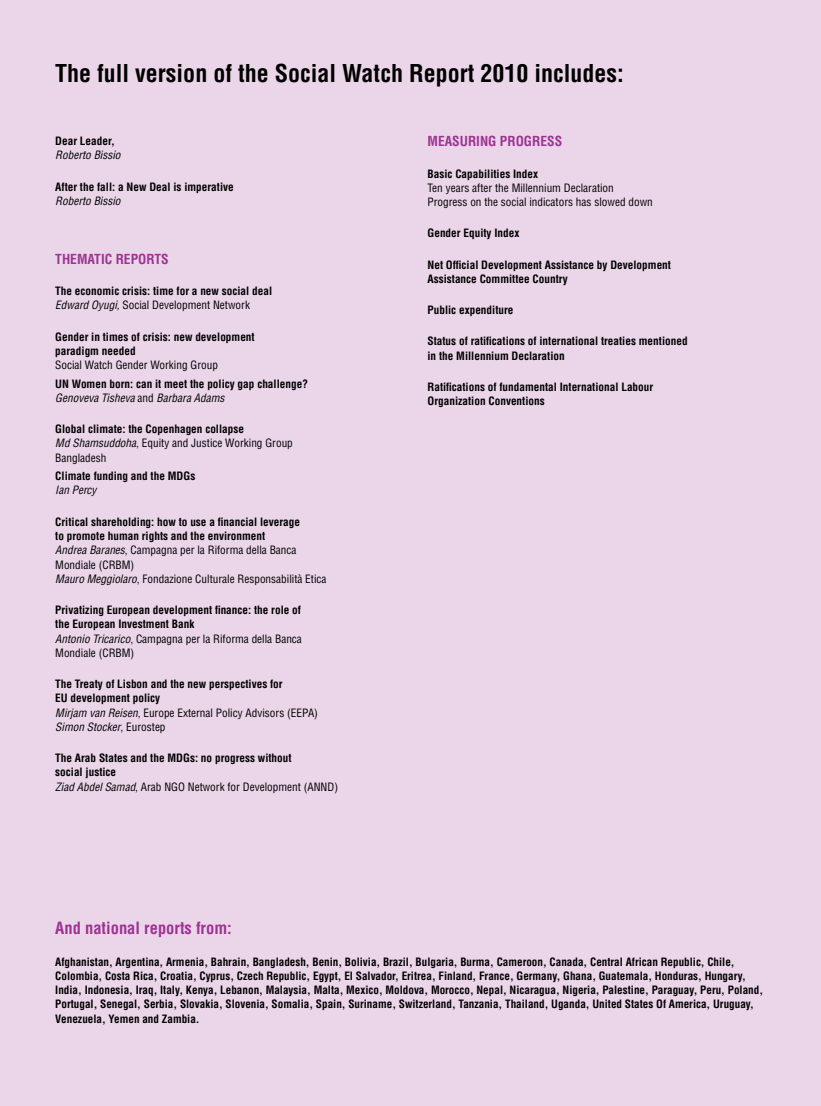
<style>
.page{position:relative;width:821px;height:1106px;background:#ebd6e9}
.page>*{position:absolute;margin:0;border:0;box-sizing:border-box;transform-origin:0 0}
.t1{font:700 condensed 24px "Helvetica";color:#000}
.t2{font:700 condensed 16.5px "Helvetica";color:#9d3393}
.t3{font:700 condensed 13.5px "Helvetica";color:#9d3393}
.t4{font:700 condensed 11.25px/14.2px "Helvetica";color:#000}
.t5{font:condensed 11.25px/14.2px "Helvetica";color:#000}
.t6{font:italic condensed 11.25px "Helvetica";color:#000}
.s1{font-weight:400;font-style:italic}
.s2{font-weight:400}
.s3{font-weight:700}
.s4{font-style:italic}
</style>
<div class="page">
<h1 class="t1" style="left:55px;top:59px;width:570px">The full version of the Social Watch Report 2010 includes:</h1>
<p class="t4" style="left:55px;top:134px;width:61px">Dear Leader,</p>
<p class="t6" style="left:55px;top:148px;width:67px">Roberto Bissio</p>
<p class="t4" style="left:55px;top:179px;width:180px">After the fall: a New Deal is imperative</p>
<p class="t6" style="left:55px;top:194px;width:67px">Roberto Bissio</p>
<p class="t3" style="left:55px;top:251px;width:115px">THEMATIC REPORTS</p>
<p class="t4" style="left:55px;top:284px;width:218px">The economic crisis: time for a new social deal<br><span class="s1">Edward Oyugi,</span> <span class="s2">Social Development Network</span></p>
<p class="t4" style="left:55px;top:329px;width:201px">Gender in times of crisis: new development paradigm needed</p>
<p class="t5" style="left:55px;top:358px;width:164px">Social Watch Gender Working Group</p>
<p class="t4" style="left:55px;top:376px;width:254px">UN Women born: can it meet the policy gap challenge?<br><span class="s1">Genoveva Tisheva</span> <span class="s2">and</span> <span class="s1">Barbara Adams</span></p>
<p class="t5" style="left:55px;top:422px;width:239px"><span class="s3">Global climate: the Copenhagen collapse<br></span><span class="s4">Md Shamsuddoha</span>, Equity and Justice Working Group<br>Bangladesh</p>
<p class="t4" style="left:55px;top:469px;width:142px">Climate funding and the MDGs</p>
<p class="t6" style="left:55px;top:483px;width:43px">Ian Percy</p>
<p class="t4" style="left:55px;top:514px;width:273px">Critical shareholding: how to use a financial leverage<br>to promote human rights and the environment<br><span class="s1">Andrea Baranes</span><span class="s2">, Campagna per la Riforma della Banca Mondiale (CRBM)<br></span><span class="s1">Mauro Meggiolaro</span><span class="s2">, Fondazione Culturale Responsabilità Etica</span></p>
<p class="t4" style="left:55px;top:602px;width:248px">Privatizing European development finance: the role of the European Investment Bank<br><span class="s1">Antonio Tricarico</span><span class="s2">, Campagna per la Riforma della Banca Mondiale (CRBM)</span></p>
<p class="t4" style="left:55px;top:676px;width:264px">The Treaty of Lisbon and the new perspectives for<br>EU development policy<br><span class="s1">Mirjam van Reisen</span><span class="s2">, Europe External Policy Advisors (EEPA)<br></span><span class="s1">Simon Stocker</span><span class="s2">, Eurostep</span></p>
<p class="t4" style="left:55px;top:751px;width:284px">The Arab States and the MDGs: no progress without<br>social justice<br><span class="s1">Ziad Abdel Samad</span><span class="s2">, Arab NGO Network for Development (ANND)</span></p>
<p class="t3" style="left:427px;top:133px;width:136px">MEASURING PROGRESS</p>
<p class="t4" style="left:427px;top:166px;width:112px">Basic Capabilities Index</p>
<p class="t5" style="left:427px;top:180px;width:227px">Ten years after the Millennium Declaration<br>Progress on the social indicators has slowed down</p>
<p class="t4" style="left:427px;top:226px;width:93px">Gender Equity Index</p>
<p class="t4" style="left:427px;top:257px;width:245px">Net Official Development Assistance by Development<br>Assistance Committee Country</p>
<p class="t4" style="left:427px;top:303px;width:87px">Public expenditure</p>
<p class="t4" style="left:427px;top:334px;width:262px">Status of ratifications of international treaties mentioned in the Millennium Declaration</p>
<p class="t4" style="left:427px;top:379px;width:227px">Ratifications of fundamental International Labour<br>Organization Conventions</p>
<h2 class="t2" style="left:55px;top:918px;width:178px">And national reports from:</h2>
<p class="t4" style="left:55px;top:954px;width:709px">Afghanistan, Argentina, Armenia, Bahrain, Bangladesh, Benin, Bolivia, Brazil, Bulgaria, Burma, Cameroon, Canada, Central African Republic, Chile, Colombia, Costa Rica, Croatia, Cyprus, Czech Republic, Egypt, El Salvador, Eritrea, Finland, France, Germany, Ghana, Guatemala, Honduras, Hungary, India, Indonesia, Iraq, Italy, Kenya, Lebanon, Malaysia, Malta, Mexico, Moldova, Morocco, Nepal, Nicaragua, Nigeria, Palestine, Paraguay, Peru, Poland, Portugal, Senegal, Serbia, Slovakia, Slovenia, Somalia, Spain, Suriname, Switzerland, Tanzania, Thailand, Uganda, United States Of America, Uruguay, Venezuela, Yemen and Zambia.</p>
</div>
